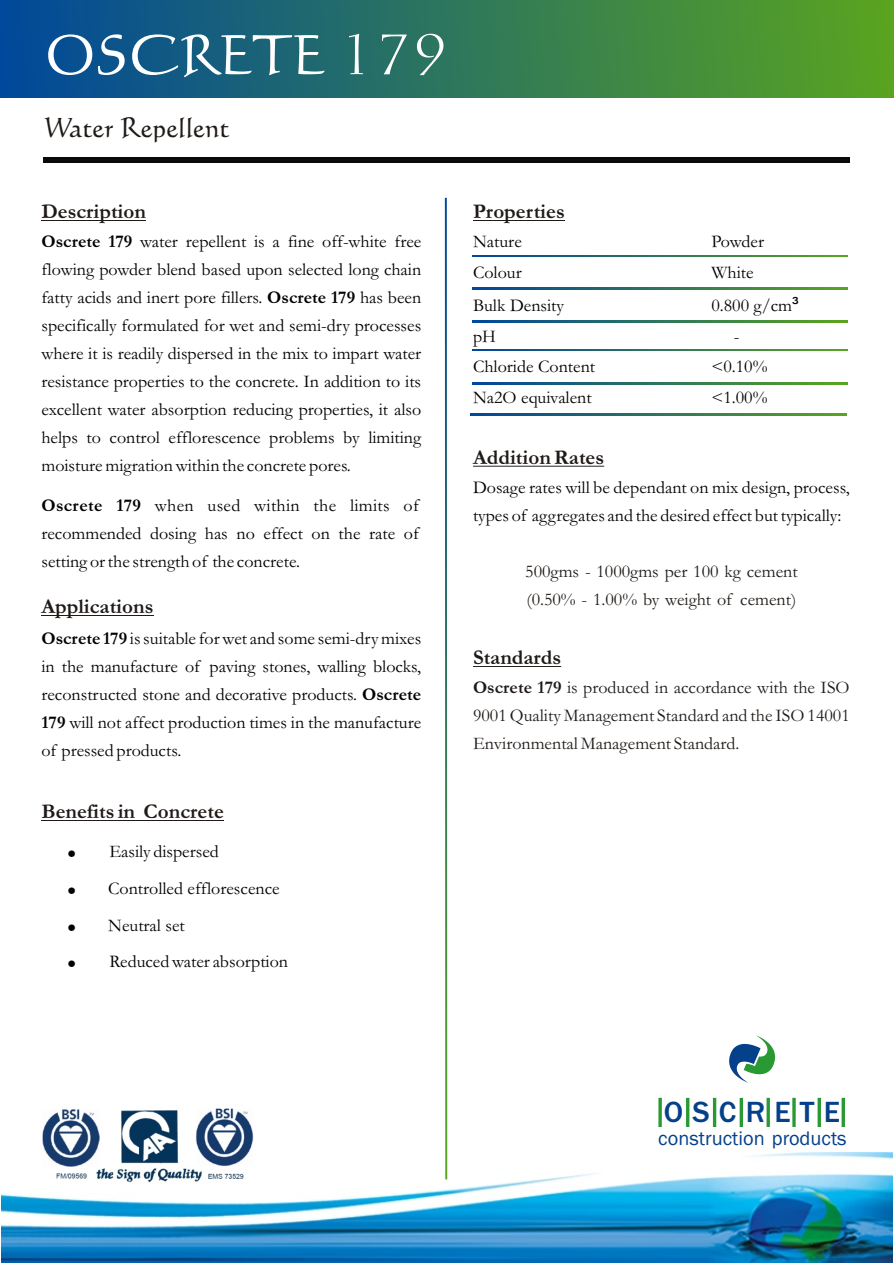
<style>
.page{position:relative;width:894px;height:1263px;background:#fff}
.page>*{position:absolute;margin:0;border:0;box-sizing:border-box;transform-origin:0 0}
.t1{font:54px "Calligraph 421 BT";color:#fff}
.t2{font:500 30.3px "Franklin Gothic";letter-spacing:.305em;color:#05408a}
.t3{font:27px "Calligraph 421 BT";color:#1f1a17}
.t4{font:700 21px "Garamond";color:#1f1a17}
.t5{font:20.4px "Franklin Gothic";color:#05408a}
.t6{font:18px/27.9px "Garamond";color:#000;text-align:justify}
.t7{font:18px/27.9px "Garamond";color:#1f1a17}
.s1{font-family:"Calligraph 810 BT";font-size:60px}
.s2{font-weight:700}
.s3{font-family:"Arial";font-size:19.5px}
</style>
<div class="page">
<div style="left:44px;top:157px;width:806px;height:6px;background:#0a0a0d"></div>
<img style="left:1px;top:1152px;width:892px;height:111px">
<hr style="left:41px;top:220px;width:105px;height:1px;background:#1f1a17">
<hr style="left:41px;top:615px;width:112px;height:1px;background:#1f1a17">
<hr style="left:41px;top:820px;width:183px;height:1px;background:#1f1a17">
<hr style="left:473px;top:220px;width:92px;height:1px;background:#1f1a17">
<hr style="left:473px;top:466px;width:131px;height:1px;background:#1f1a17">
<hr style="left:473px;top:666px;width:88px;height:1px;background:#1f1a17">
<svg style="left:686px;top:1098px;width:3px;height:29px"></svg>
<svg style="left:658px;top:1098px;width:4px;height:29px"></svg>
<svg style="left:713px;top:1098px;width:3px;height:29px"></svg>
<svg style="left:740px;top:1098px;width:3px;height:29px"></svg>
<svg style="left:767px;top:1098px;width:3px;height:29px"></svg>
<svg style="left:792px;top:1098px;width:4px;height:29px"></svg>
<svg style="left:818px;top:1098px;width:3px;height:29px"></svg>
<svg style="left:842px;top:1098px;width:3px;height:29px"></svg>
<svg style="left:729px;top:1035px;width:46px;height:48px"></svg>
<div style="left:0;top:0;width:894px;height:98px;background:linear-gradient(to right,#00489b,#5aa420)"></div>
<img style="left:40px;top:1108px;width:217px;height:76px">
<svg style="left:445px;top:198px;width:2px;height:981px;background:#3a7e68"></svg>
<svg style="left:472px;top:255px;width:376px;height:2px"></svg>
<svg style="left:472px;top:288px;width:376px;height:1px"></svg>
<svg style="left:472px;top:321px;width:376px;height:1px"></svg>
<svg style="left:472px;top:349px;width:376px;height:2px"></svg>
<svg style="left:472px;top:383px;width:376px;height:1px"></svg>
<svg style="left:471px;top:413px;width:375px;height:2px"></svg>
<h1 class="t1" style="left:45px;top:33px;width:404px">OSCRETE <span class="s1">179</span></h1>
<h3 class="t3" style="left:44px;top:116px;width:187px">Water Repellent</h3>
<p class="t4" style="left:41px;top:205px;width:106px">Description</p>
<p class="t6" style="left:41px;top:230px;width:381px"><span class="s2">Oscrete 179</span> water repellent is a fine off-white free flowing powder blend based upon selected long chain fatty acids and inert pore fillers. <span class="s2">Oscrete 179</span> has been specifically formulated for wet and semi-dry processes where it is readily dispersed in the mix to impart water resistance properties to the concrete. In addition to its excellent water absorption reducing properties, it also helps to control efflorescence problems by limiting moisture migration within the concrete pores.</p>
<p class="t6" style="left:41px;top:494px;width:379px"><span class="s2">Oscrete 179</span> when used within the limits of recommended dosing has no effect on the rate of setting or the strength of the concrete.</p>
<p class="t4" style="left:41px;top:599px;width:113px">Applications</p>
<p class="t6" style="left:41px;top:627px;width:381px"><span class="s2">Oscrete 179</span> is suitable for wet and some semi-dry mixes in the manufacture of paving stones, walling blocks, reconstructed stone and decorative products. <span class="s2">Oscrete 179</span> will not affect production times in the manufacture of pressed products.</p>
<p class="t4" style="left:41px;top:804px;width:184px">Benefits in Concrete</p>
<p class="t6" style="left:108px;top:836px;width:181px;line-height:36.6px;text-align:left">Easily dispersed<br>Controlled efflorescence<br>Neutral set<br>Reduced water absorption</p>
<p class="t4" style="left:473px;top:205px;width:93px">Properties</p>
<p class="t6" style="left:473px;top:230px;width:50px">Nature</p>
<p class="t6" style="left:711px;top:230px;width:54px">Powder</p>
<p class="t6" style="left:473px;top:260px;width:50px">Colour</p>
<p class="t6" style="left:711px;top:260px;width:44px">White</p>
<p class="t6" style="left:473px;top:294px;width:93px">Bulk Density</p>
<p class="t6" style="left:711px;top:294px;width:89px">0.800 g/cm<span class="s3">³</span></p>
<p class="t6" style="left:473px;top:324px;width:24px">pH</p>
<p class="t6" style="left:734px;top:324px;width:7px">-</p>
<p class="t6" style="left:473px;top:355px;width:124px">Chloride Content</p>
<p class="t6" style="left:711px;top:355px;width:58px">&lt;0.10%</p>
<p class="t6" style="left:473px;top:385px;width:120px">Na2O equivalent</p>
<p class="t6" style="left:711px;top:385px;width:58px">&lt;1.00%</p>
<p class="t4" style="left:473px;top:450px;width:133px">Addition Rates</p>
<p class="t6" style="left:473px;top:475px;width:378px">Dosage rates will be dependant on mix design, process, types of aggregates and the desired effect but typically:</p>
<p class="t7" style="left:525px;top:559px;width:274px">500gms - 1000gms per 100 kg cement (0.50% - 1.00% by weight of cement)</p>
<p class="t4" style="left:473px;top:650px;width:90px">Standards</p>
<p class="t7" style="left:473px;top:676px;width:378px;text-align:justify"><span class="s2">Oscrete 179</span> is produced in accordance with the ISO 9001 Quality Management Standard and the ISO 14001<br>Environmental Management Standard.</p>
<h2 class="t2" style="left:664px;top:1101px;width:178px">OSCRETE</h2>
<p class="t5" style="left:658px;top:1131px;width:190px">construction products</p>
</div>
